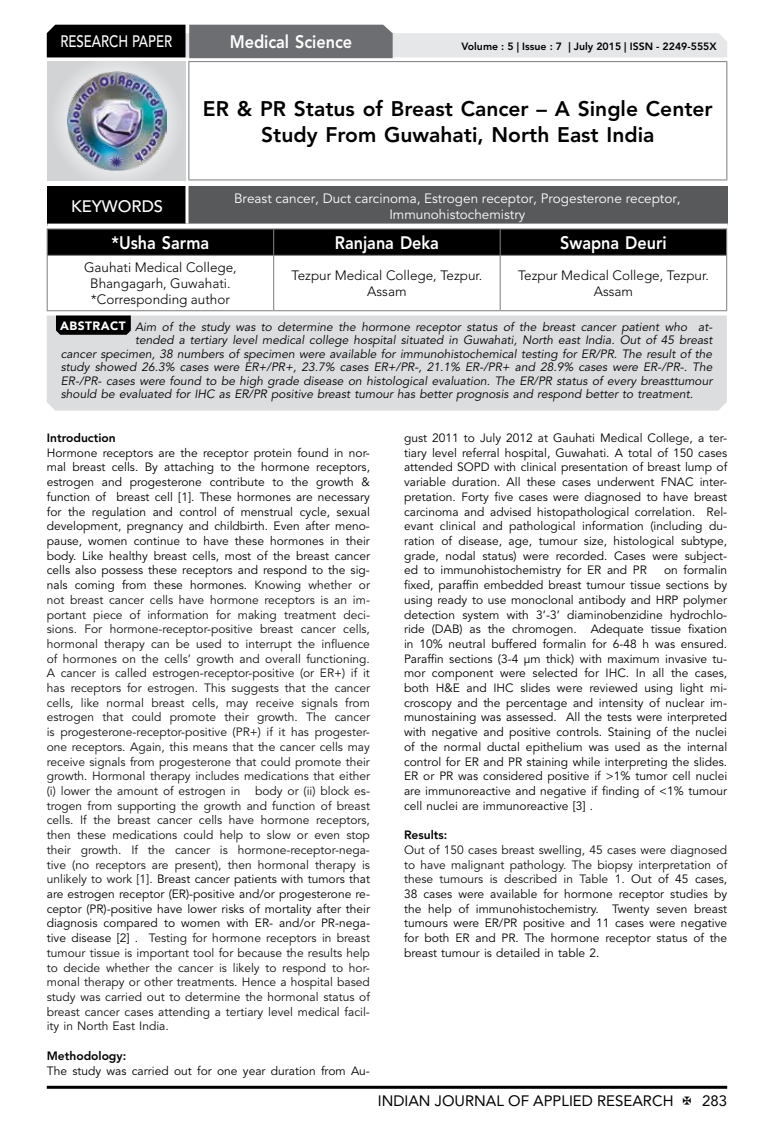
<style>
.page{position:relative;width:774px;height:1136px;background:#fff}
.page>*{position:absolute;margin:0;border:0;box-sizing:border-box;transform-origin:0 0}
.t1{font:800 21px/26.2px "Avenir LT Std";color:#000;text-align:center}
.t2{font:800 18px "Avenir LT Std";color:#fff;scale:.9 1}
.t3{font:500 16.5px "Avenir LT Std";color:#fff;scale:.8 1}
.t4{font:500 16.5px "Avenir LT Std";color:#fff}
.t5{font:15px "Avenir LT Std";color:#000}
.t6{font:300 13.5px/16.2px "Avenir LT Std";color:#000;text-align:center}
.t7{font:13.5px/16.2px "Avenir LT Std";color:#fff;text-align:center}
.t8{font:12px/14.7px "Avenir LT Std";color:#111;text-align:justify}
.t9{font:12px/14.7px "Avenir LT Std";color:#000;text-align:justify}
.t10{font:italic 12px "Avenir LT Std";color:#000}
.t11{font:800 12px "Avenir LT Std";color:#000}
.t12{font:800 10.5px "Avenir LT Std";color:#000}
.s1{font-weight:900;font-style:normal;color:#fff}
.s2{color:#000}
.s3{color:#111}
</style>
<div class="page">
<hr style="left:47px;top:1085px;width:680px;height:3px;background:#000">
<div style="left:48px;top:62px;width:137px;height:118px;background:linear-gradient(to right,#d9dadb,#d9dadb)"></div>
<img style="left:68px;top:71px;width:99px;height:100px">
<svg style="left:47px;top:25px;width:680px;height:33px;background:#979899"></svg>
<hr style="left:188px;top:61px;width:539px;height:1px;background:#808285">
<hr style="left:188px;top:62px;width:1px;height:117px;background:#808285">
<hr style="left:726px;top:62px;width:1px;height:117px;background:#808285">
<hr style="left:188px;top:179px;width:539px;height:1px;background:#808285">
<hr style="left:47px;top:228px;width:227px;height:1px;background:#808285">
<hr style="left:274px;top:228px;width:226px;height:1px;background:#808285">
<hr style="left:500px;top:228px;width:227px;height:1px;background:#808285">
<svg style="left:47px;top:229px;width:680px;height:26px;background:#040404"></svg>
<hr style="left:47px;top:255px;width:227px;height:1px;background:#808285">
<hr style="left:47px;top:256px;width:1px;height:54px;background:#808285">
<hr style="left:274px;top:255px;width:226px;height:1px;background:#808285">
<hr style="left:273px;top:256px;width:1px;height:54px;background:#808285">
<hr style="left:500px;top:255px;width:227px;height:1px;background:#808285">
<hr style="left:500px;top:256px;width:1px;height:54px;background:#808285">
<hr style="left:726px;top:256px;width:1px;height:54px;background:#808285">
<hr style="left:47px;top:310px;width:227px;height:1px;background:#808285">
<hr style="left:274px;top:310px;width:226px;height:1px;background:#808285">
<hr style="left:500px;top:310px;width:227px;height:1px;background:#808285">
<div style="left:47px;top:186px;width:140px;height:39px;background:#000"></div>
<div style="left:187px;top:186px;width:541px;height:39px;background:#58595b"></div>
<hr style="left:185px;top:186px;width:3px;height:37px;background:#fff">
<hr style="left:47px;top:223px;width:140px;height:3px;background:#fff">
<hr style="left:187px;top:223px;width:541px;height:3px;background:#fff">
<div style="left:47px;top:315px;width:680px;height:95px;background:#dcddde"></div>
<svg style="left:56px;top:315px;width:75px;height:20px"></svg>
<h3 class="t3" style="left:60px;top:32px;width:139px">RESEARCH PAPER</h3>
<h2 class="t2" style="left:230px;top:31px;width:138px">Medical Science</h2>
<p class="t12" style="left:461px;top:41px;width:257px">Volume : 5 | Issue : 7 | July 2015 | ISSN - 2249-555X</p>
<h1 class="t1" style="left:203px;top:95px;width:511px">ER &amp; PR Status of Breast Cancer – A Single Center<br>Study From Guwahati, North East India</h1>
<h3 class="t4" style="left:71px;top:196px;width:94px">KEYWORDS</h3>
<p class="t7" style="left:234px;top:190px;width:448px">Breast cancer, Duct carcinoma, Estrogen receptor, Progesterone receptor,<br>Immunohistochemistry</p>
<h2 class="t2" style="left:112px;top:232px;width:110px">*Usha Sarma</h2>
<h2 class="t2" style="left:335px;top:232px;width:117px">Ranjana Deka</h2>
<h2 class="t2" style="left:560px;top:232px;width:120px">Swapna Deuri</h2>
<p class="t6" style="left:84px;top:259px;width:154px">Gauhati Medical College,<br>Bhangagarh, Guwahati. *Corresponding author</p>
<p class="t6" style="left:291px;top:267px;width:192px">Tezpur Medical College, Tezpur.<br>Assam</p>
<p class="t6" style="left:518px;top:267px;width:192px">Tezpur Medical College, Tezpur.<br>Assam</p>
<p class="t10" style="left:60px;top:319px;width:654px"><span class="s1">ABSTRACT</span> Aim of the study was to determine the hormone receptor status of the breast cancer patient who at-</p>
<p class="t10" style="left:135px;top:333px;width:579px">tended a tertiary level medical college hospital situated in Guwahati, North east India. Out of 45 breast</p>
<p class="t10" style="left:61px;top:346px;width:653px">cancer specimen, 38 numbers of specimen were available for immunohistochemical testing for ER/PR. The result of the</p>
<p class="t10" style="left:61px;top:360px;width:653px">study showed 26.3% cases were ER+/PR+, 23.7% cases ER+/PR-, 21.1% ER-/PR+ and 28.9% cases were ER-/PR-. The</p>
<p class="t10" style="left:61px;top:373px;width:653px">ER-/PR- cases were found to be high grade disease on histological evaluation. The ER/PR status of every breasttumour</p>
<p class="t10" style="left:61px;top:387px;width:634px">should be evaluated for IHC as ER/PR positive breast tumour has better prognosis and respond better to treatment.</p>
<p class="t11" style="left:47px;top:430px;width:70px">Introduction</p>
<p class="t8" style="left:47px;top:445px;width:325px"><span class="s2">Hormone receptors are the receptor protein found in nor&shy;mal breast cells. By attaching to the hormone receptors, estrogen and progesterone contribute to the growth &amp; function of breast cell [1]. These hormones are necessary for the regulation and control of menstrual cycle, sexual development, pregnancy and childbirth. Even after meno&shy;pause, women continue to have these hormones in their body. Like healthy breast cells, most of the breast cancer cells also possess these receptors and respond to the sig&shy;nals coming from these hormones.</span> Knowing whether or not breast cancer cells have hormone receptors is an im&shy;portant piece of information for making treatment deci&shy;sions. For hormone-receptor-positive breast cancer cells, hormonal therapy can be used to interrupt the influence of hormones on the cells’ growth and overall functioning.<br>A cancer is called estrogen-receptor-positive (or ER+) if it has receptors for estrogen. This suggests that the cancer cells, like normal breast cells, may receive signals from estrogen that could promote their growth. The cancer is progesterone-receptor-positive (PR+) if it has progester&shy;one receptors. Again, this means that the cancer cells may receive signals from progesterone that could promote their growth. Hormonal therapy includes medications that either (i) lower the amount of estrogen in body or (ii) block es&shy;trogen from supporting the growth and function of breast cells. If the breast cancer cells have hormone receptors, then these medications could help to slow or even stop their growth. If the cancer is hormone-receptor-nega&shy;tive (no receptors are present), then hormonal therapy is unlikely to work [1]. <span class="s2">Breast cancer patients with tumors that are estrogen receptor (ER)-positive and/or progesterone re&shy;ceptor (PR)-positive have lower risks of mortality after their diagnosis compared to women with ER- and/or PR-nega&shy;tive disease [2] .</span> Testing for hormone receptors in breast tumour tissue is important tool for because the results help to decide whether the cancer is likely to respond to hor&shy;monal therapy or other treatments. Hence a hospital based study was carried out to determine the hormonal status of breast cancer cases attending a tertiary level medical facil&shy;ity in North East India.</p>
<p class="t11" style="left:47px;top:1048px;width:81px">Methodology:</p>
<p class="t9" style="left:47px;top:1063px;width:325px">The study was carried out for one year duration from Au-</p>
<p class="t9" style="left:404px;top:431px;width:325px">gust 2011 to July 2012 at Gauhati Medical College, a ter&shy;tiary level referral hospital, Guwahati. A total of 150 cases attended SOPD with clinical presentation of breast lump of variable duration. All these cases underwent FNAC inter&shy;pretation. Forty five cases were diagnosed to have breast carcinoma and advised histopathological correlation. Rel&shy;evant clinical and pathological information (including du&shy;ration of disease, age, tumour size, histological subtype, grade, nodal status) were recorded. Cases were subject&shy;ed to immunohistochemistry for ER and PR</p>
<p class="t9" style="left:404px;top:563px;width:325px;text-indent:260px">on formalin fixed, paraffin embedded breast tumour tissue sections by using ready to use monoclonal antibody and HRP polymer detection system with 3’-3’ diaminobenzidine hydrochlo&shy;ride (DAB) as the chromogen. Adequate tissue fixation in 10% neutral buffered formalin for 6-48 h was ensured.<br>Paraffin sections (3-4 μm thick) with maximum invasive tu&shy;mor component were selected for IHC. In all the cases, both H&amp;E and IHC slides were reviewed using light mi&shy;croscopy and the percentage and intensity of nuclear im&shy;munostaining was assessed. All the tests were interpreted with negative and positive controls. Staining of the nuclei of the normal ductal epithelium was used as the internal control for ER and PR staining while interpreting the slides.<br>ER or PR was considered positive if &gt;1% tumor cell nuclei are immunoreactive and negative if finding of &lt;1% tumour cell nuclei are immunoreactive [3] .</p>
<p class="t11" style="left:404px;top:827px;width:45px">Results:</p>
<p class="t9" style="left:404px;top:842px;width:325px"><span class="s3">Out of 150 cases breast swelling, 45 cases were diagnosed to have malignant pathology. The biopsy interpretation of these tumours is described in Table 1.</span> Out of 45 cases, 38 cases were available for hormone receptor studies by the help of immunohistochemistry. Twenty seven breast tumours were ER/PR positive and 11 cases were negative for both ER and PR. The hormone receptor status of the breast tumour is detailed in table 2.</p>
<p class="t5" style="left:378px;top:1091px;width:297px">INDIAN JOURNAL OF APPLIED RESEARCH</p>
<p class="t5" style="left:702px;top:1091px;width:27px">283</p>
</div>
